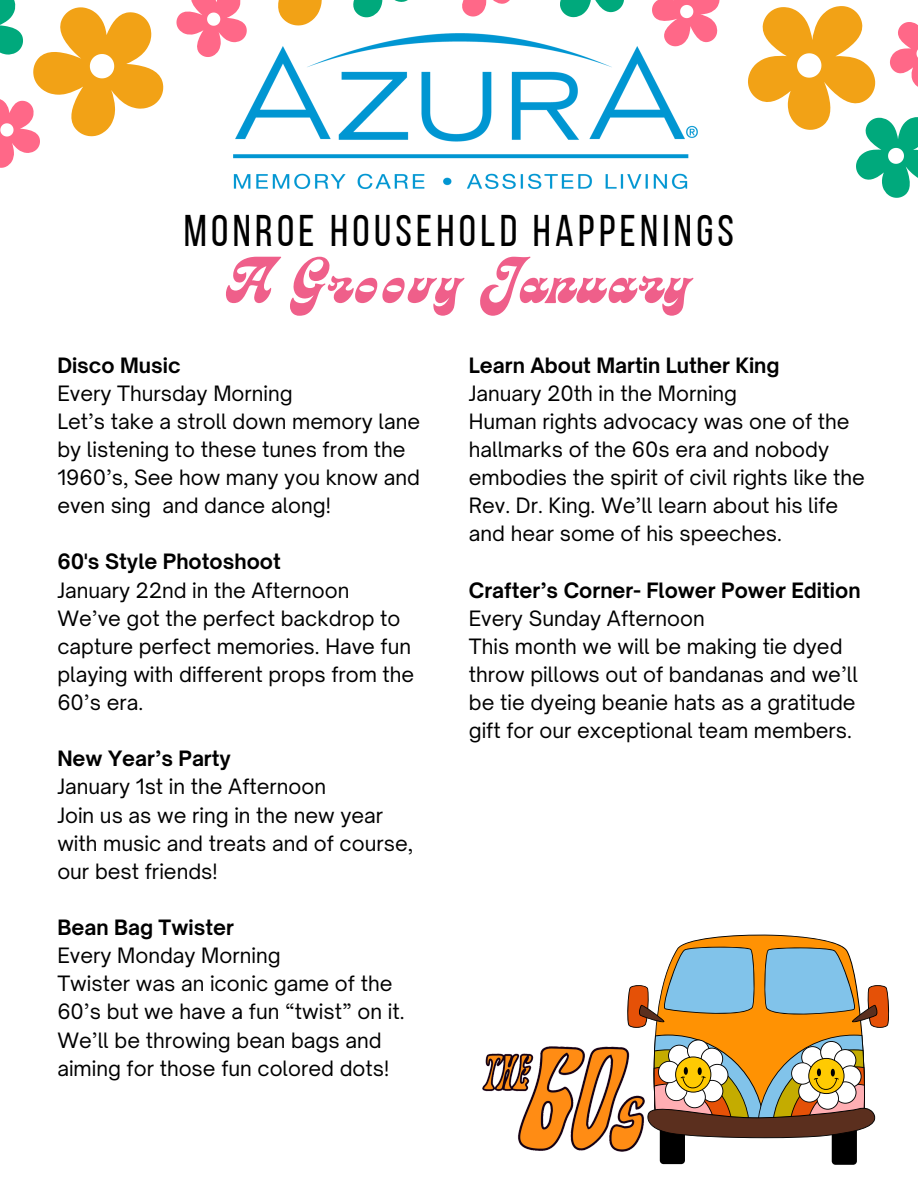
<style>
.page{position:relative;width:918px;height:1188px;background:#fff}
.page>*{position:absolute;margin:0;border:0;box-sizing:border-box;transform-origin:0 0}
.t1{font:50.55px "Laries";letter-spacing:.085em;color:#ef5f8a}
.t2{font:44.25px "Bebas Neue";letter-spacing:.1em;color:#000}
.t3{font:20.25px/28.2px "Open Sauce One";color:#000}
.t4{font:700 20.25px/28.2px "Open Sauce One";color:#000}
.s1{font-weight:400}
</style>
<div class="page">
<img style="left:234px;top:33px;width:297px;height:155px">
<div style="left:660px;top:1119px;width:25px;height:45px;background:#000;border-radius:4px"></div>
<div style="left:832px;top:1120px;width:25px;height:45px;background:#000;border-radius:4px"></div>
<svg style="left:627px;top:934px;width:263px;height:205px"></svg>
<img style="left:482px;top:1039px;width:167px;height:113px">
<svg style="left:0;top:0;width:163px;height:168px"></svg>
<svg style="left:531px;top:0;width:387px;height:198px"></svg>
<svg style="left:176px;top:0;width:251px;height:57px"></svg>
<svg style="left:462px;top:0;width:48px;height:17px"></svg>
<p class="t2" style="left:184px;top:213px;width:552px">MONROE HOUSEHOLD HAPPENINGS</p>
<p class="t1" style="left:227px;top:265px;width:465px">A Groovy January</p>
<h2 class="t4" style="left:57px;top:351px;width:125px">Disco Music</h2>
<h1 class="t3" style="left:57px;top:379px;width:237px">Every Thursday Morning</h1>
<p class="t3" style="left:57px;top:407px;width:364px">Let’s take a stroll down memory lane by listening to these tunes from the<br>1960’s, See how many you know and even sing and dance along!</p>
<p class="t4" style="left:57px;top:548px;width:225px">60's Style Photoshoot</p>
<p class="t3" style="left:57px;top:576px;width:294px">January 22nd in the Afternoon</p>
<p class="t3" style="left:57px;top:604px;width:359px">We’ve got the perfect backdrop to capture perfect memories. Have fun playing with different props from the<br>60’s era.</p>
<p class="t4" style="left:57px;top:745px;width:175px">New Year’s Party</p>
<p class="t3" style="left:57px;top:773px;width:270px">January 1st in the Afternoon</p>
<p class="t3" style="left:57px;top:801px;width:357px">Join us as we ring in the new year with music and treats and of course, our best friends!</p>
<p class="t4" style="left:57px;top:913px;width:178px">Bean Bag Twister</p>
<p class="t3" style="left:57px;top:941px;width:225px">Every Monday Morning</p>
<p class="t3" style="left:57px;top:970px;width:349px">Twister was an iconic game of the<br>60’s but we have a fun “twist” on it.<br>We’ll be throwing bean bags and aiming for those fun colored dots!</p>
<p class="t4" style="left:469px;top:351px;width:312px">Learn About Martin Luther King</p>
<p class="t3" style="left:469px;top:379px;width:270px">January 20th in the Morning</p>
<p class="t3" style="left:469px;top:407px;width:398px">Human rights advocacy was one of the hallmarks of the 60s era and nobody embodies the spirit of civil rights like the Rev. Dr. King. We’ll learn about his life and hear some of his speeches.</p>
<p class="t4" style="left:469px;top:576px;width:393px">Crafter’s Corner- Flower Power Edition<br><span class="s1">Every Sunday Afternoon</span></p>
<p class="t3" style="left:469px;top:632px;width:391px">This month we will be making tie dyed throw pillows out of bandanas and we’ll be tie dyeing beanie hats as a gratitude gift for our exceptional team members.</p>
</div>
